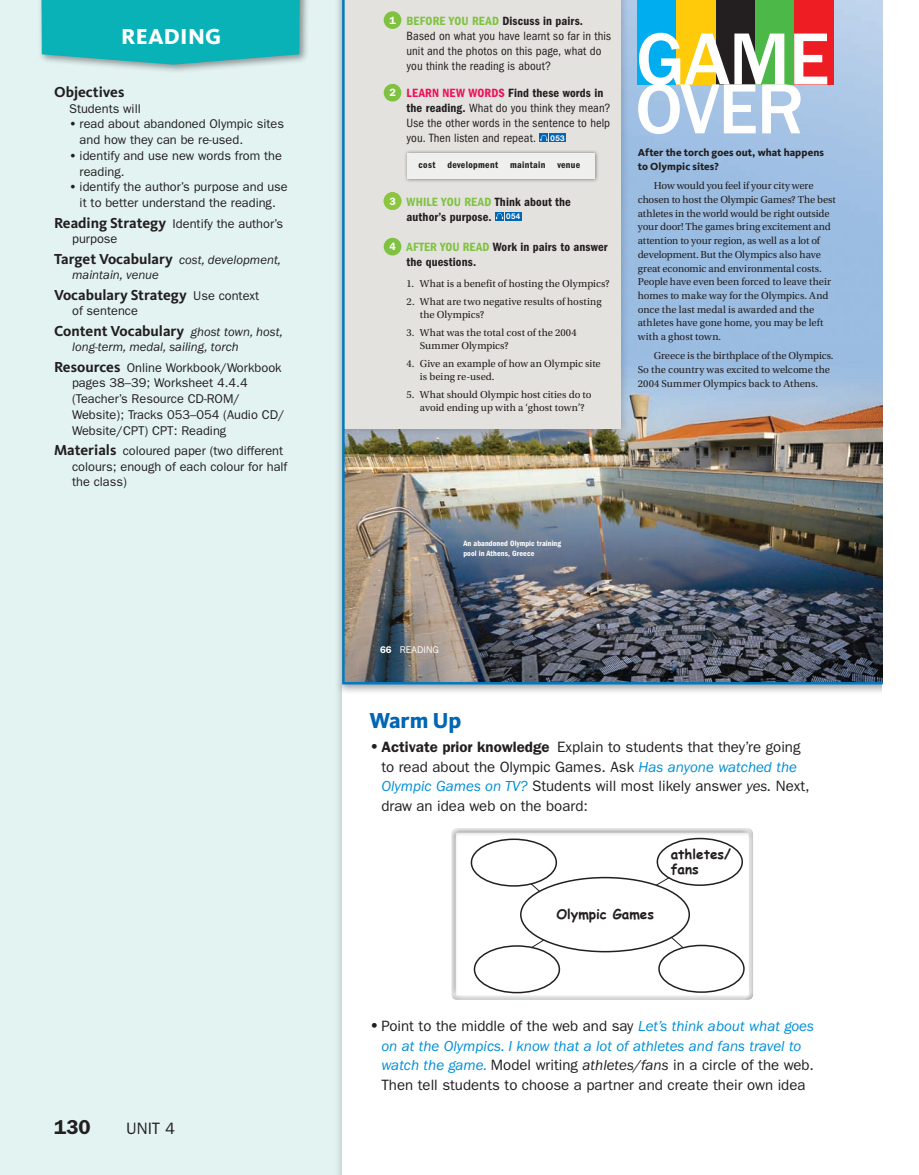
<style>
.page{position:relative;width:919px;height:1175px;background:#fff}
.page>*{position:absolute;margin:0;border:0;box-sizing:border-box;transform-origin:0 0}
.t1{font:500 76.35px "ITC Franklin Gothic Std";color:#fff}
.t2{font:500 73.5px "ITC Franklin Gothic Std";color:#fff}
.t3{font:800 22.5px "Kievit OT";letter-spacing:.01em;color:#fff}
.t4{font:800 22.5px "Kievit OT";color:#0166b3}
.t5{font:600 20.25px "ITC Franklin Gothic Std";color:#231f20}
.t6{font:16.5px "ITC Franklin Gothic Std";color:#231f20}
.t7{font:15px/19.5px "ITC Franklin Gothic Std";color:#231f20}
.t8{font:700 15px "Kievit OT";color:#231f20}
.t9{font:700 13.5px/15px "Comic Sans MS";color:#231f20}
.t10{font:12.75px/15.8px "ITC Franklin Gothic Std";color:#231f20}
.t11{font:italic 12.75px/15.8px "ITC Franklin Gothic Std";color:#231f20}
.t12{font:condensed 12.45px/15px "ITC Franklin Gothic Std";letter-spacing:.005em;color:#231f20}
.t13{font:12.45px/15px "ITC Franklin Gothic Std Dm Cd";letter-spacing:.01em;color:#231f20}
.t14{font:10.65px/13.6px "Utopia Std";letter-spacing:-.005em;color:#231f20}
.t15{font:800 10.65px/13.6px "Kievit OT";letter-spacing:.005em;color:#231f20}
.t16{font:600 10.65px "ITC Franklin Gothic Std";color:#fff}
.t17{font:9.75px "ITC Franklin Gothic Std Dm Cd";letter-spacing:.03em;color:#231f20}
.t18{font:9.75px "ITC Franklin Gothic Std";letter-spacing:.005em;color:#fff}
.t19{font:7.95px/9.8px "ITC Franklin Gothic Std Dm Cd";letter-spacing:.01em;color:#fff}
.s1{font-weight:600}
.s2{font-family:"Kievit OT";font-weight:700;font-size:15px}
.s3{font-family:"Kievit OT";font-weight:700;font-style:normal;font-size:15px}
.s4{font-family:"ITC Franklin Gothic Std";font-weight:400;font-size:12.75px}
.s5{font-family:"ITC Franklin Gothic Std";font-weight:400;font-style:italic;font-size:12.75px}
.s6{font-style:normal}
.s7{font-family:"ITC Franklin Gothic Std Dm Cd";font-stretch:normal;color:#7fc241}
.s8{font-family:"ITC Franklin Gothic Std Dm Cd";font-stretch:normal}
.s9{font-family:"ITC Franklin Gothic Std Dm Cd";font-stretch:normal;color:#ee1059}
.s10{font-family:"Helvetica Neue LT Std";font-weight:700;font-stretch:normal;font-size:7.95px;color:#fff}
.s11{color:#7fc241}
.s12{font-family:"Helvetica Neue LT Std";font-weight:700;font-size:7.95px;color:#fff}
.s13{font-weight:600;font-size:16.5px}
.s14{font-style:italic;color:#008fd5}
.s15{font-style:italic}
</style>
<div class="page">
<div style="left:0;top:0;width:369px;height:1175px;background:#e2f3f2"></div>
<div style="left:342px;top:684px;width:576px;height:491px;background:#fff"></div>
<div style="left:334px;top:0;width:584px;height:695px;background:#231f20;opacity:.45"></div>
<div style="left:882px;top:0;width:36px;height:1175px;background:#fff"></div>
<img style="left:341px;top:0;width:542px;height:685px">
<div style="left:38px;top:0;width:271px;height:74px;background:#231f20;opacity:.45"></div>
<svg style="left:41px;top:0;width:259px;height:65px;background:#17b3b8"></svg>
<div style="left:450px;top:826px;width:305px;height:174px;background:#231f20;opacity:.5"></div>
<svg style="left:669px;top:935px;width:15px;height:14px"></svg>
<svg style="left:525px;top:881px;width:16px;height:12px"></svg>
<div style="left:520px;top:877px;width:169px;height:74px;background:#fff;border-radius:50%"></div>
<div style="left:520px;top:877px;width:169px;height:75px;border:2px solid #231f20;border-radius:50%"></div>
<div style="left:657px;top:838px;width:85px;height:47px;background:#fff;border-radius:50%"></div>
<div style="left:656px;top:837px;width:86px;height:49px;border:2px solid #231f20;border-radius:50%"></div>
<div style="left:658px;top:945px;width:85px;height:47px;background:#fff;border-radius:50%"></div>
<div style="left:658px;top:944px;width:86px;height:49px;border:2px solid #231f20;border-radius:50%"></div>
<div style="left:471px;top:839px;width:85px;height:47px;background:#fff;border-radius:50%"></div>
<div style="left:470px;top:838px;width:87px;height:48px;border:2px solid #231f20;border-radius:50%"></div>
<div style="left:474px;top:946px;width:85px;height:46px;background:#fff;border-radius:50%"></div>
<div style="left:473px;top:945px;width:87px;height:48px;border:2px solid #231f20;border-radius:50%"></div>
<svg style="left:531px;top:939px;width:13px;height:9px"></svg>
<svg style="left:654px;top:876px;width:16px;height:10px"></svg>
<p class="t3" style="left:121px;top:23px;width:102px">Readi ng</p>
<p class="t8" style="left:54px;top:84px;width:72px">Objectives</p>
<p class="t10" style="left:69px;top:101px;width:73px">Students will</p>
<p class="t10" style="left:80px;top:116px;width:206px;text-indent:-11px"><span class="s1">•</span> read about abandoned Olympic sites and how they can be re-used.</p>
<p class="t10" style="left:80px;top:148px;width:204px;text-indent:-11px"><span class="s1">•</span> identify and use new words from the reading.</p>
<p class="t10" style="left:69px;top:179px;width:220px;text-align:center"><span class="s1">•</span> identify the author’s purpose and use it to better understand the reading.</p>
<p class="t10" style="left:72px;top:215px;width:212px;text-indent:-18px"><span class="s2">Reading Strategy</span> Identify the author’s purpose</p>
<p class="t11" style="left:72px;top:252px;width:210px;text-indent:-18px"><span class="s3">Target Vocabulary</span> cost, development, maintain, venue</p>
<p class="t8" style="left:54px;top:286px;width:207px">Vocabulary Strategy <span class="s4">Use context</span></p>
<p class="t10" style="left:72px;top:303px;width:67px">of sentence</p>
<p class="t8" style="left:54px;top:322px;width:230px">Content Vocabulary <span class="s5">ghost town, host,</span></p>
<p class="t11" style="left:54px;top:337px;width:229px;line-height:20.2px;text-indent:18px">long-term, medal, sailing, torch<br><span class="s3">Resources</span> <span class="s6">Online Workbook/Workbook</span></p>
<p class="t10" style="left:72px;top:375px;width:214px">pages 38–39; Worksheet 4.4.4 (Teacher’s Resource CD-ROM/<br>Website); Tracks 053–054 (Audio CD/<br>Website/CPT) CPT: Reading</p>
<p class="t10" style="left:72px;top:443px;width:217px;text-indent:-18px"><span class="s2">Materials</span> coloured paper (two different colours; enough of each colour for half the class)</p>
<p class="t5" style="left:54px;top:1115px;width:38px">130</p>
<p class="t6" style="left:126px;top:1119px;width:19px">Unit</p>
<p class="t6" style="left:165px;top:1119px;width:11px">4</p>
<p class="t16" style="left:389px;top:14px;width:8px">1</p>
<p class="t16" style="left:389px;top:86px;width:8px">2</p>
<p class="t12" style="left:406px;top:13px;width:206px"><span class="s7">BEFORE YOU READ</span> <span class="s8">Discuss in pairs.<br></span>Based on what you have learnt so far in this unit and the photos on this page, what do you think the reading is about?</p>
<p class="t12" style="left:406px;top:86px;width:205px"><span class="s9">LEARN NEW WORDS</span> <span class="s8">Find these words in the reading.</span> What do you think they mean?<br>Use the other words in the sentence to help you. Then listen and repeat. <span class="s10">053</span></p>
<p class="t17" style="left:418px;top:159px;width:163px">cost development maintain venue</p>
<p class="t13" style="left:406px;top:194px;width:166px"><span class="s11">WHILE YOU READ</span> Think about the author’s purpose. <span class="s12">054</span></p>
<p class="t16" style="left:386px;top:195px;width:14px">1 93</p>
<p class="t16" style="left:389px;top:240px;width:8px">4</p>
<p class="t13" style="left:406px;top:240px;width:202px"><span class="s11">AFTER YOU READ</span> Work in pairs to answer the questions.</p>
<p class="t14" style="left:406px;top:277px;width:204px">1. What is a benefit of hosting the Olympics?</p>
<p class="t14" style="left:419px;top:295px;width:183px;line-height:13.2px;text-indent:-13px">2. What are two negative results of hosting the Olympics?</p>
<p class="t14" style="left:419px;top:326px;width:158px;text-indent:-13px">3. What was the total cost of the 2004<br>Summer Olympics?</p>
<p class="t14" style="left:419px;top:357px;width:182px;text-indent:-13px">4. Give an example of how an Olympic site is being re-used.</p>
<p class="t14" style="left:419px;top:388px;width:173px;line-height:13.2px;text-indent:-13px">5. What should Olympic host cities do to avoid ending up with a ‘ghost town’?</p>
<p class="t1" style="left:635px;top:16px;width:195px">GAME</p>
<p class="t2" style="left:635px;top:68px;width:170px">OVER</p>
<p class="t15" style="left:637px;top:146px;width:187px">After the torch goes out, what happens to Olympic sites?</p>
<p class="t14" style="left:637px;top:179px;width:199px;text-indent:16px">How would you feel if your city were chosen to host the Olympic Games? The best athletes in the world would be right outside your door! The games bring excitement and attention to your region, as well as a lot of development. But the Olympics also have great economic and environmental costs.<br>People have even been forced to leave their homes to make way for the Olympics. And once the last medal is awarded and the athletes have gone home, you may be left with a ghost town.</p>
<p class="t14" style="left:637px;top:349px;width:197px;text-indent:16px">Greece is the birthplace of the Olympics.<br>So the country was excited to welcome the<br>2004 Summer Olympics back to Athens.</p>
<p class="t19" style="left:463px;top:538px;width:99px">An abandoned Olympic training pool in Athens, Greece</p>
<p class="t18" style="left:380px;top:644px;width:60px"><span class="s1">66</span> READING</p>
<p class="t4" style="left:369px;top:707px;width:93px">Warm Up</p>
<p class="t7" style="left:381px;top:737px;width:429px;text-indent:-12px"><span class="s13">•</span> <span class="s1">Activate prior knowledge</span> Explain to students that they’re going to read about the Olympic Games. Ask <span class="s14">Has anyone watched the Olympic Games on TV?</span> Students will most likely answer <span class="s15">yes.</span> Next, draw an idea web on the board:</p>
<p class="t9" style="left:556px;top:905px;width:99px">Olympic Games</p>
<p class="t9" style="left:670px;top:846px;width:62px">athletes/ fans</p>
<p class="t7" style="left:381px;top:1016px;width:434px;text-indent:-12px"><span class="s13">•</span> Point to the middle of the web and say <span class="s14">Let’s think about what goes on at the Olympics. I know that a lot of athletes and fans travel to watch the game.</span> Model writing <span class="s15">athletes/fans</span> in a circle of the web.<br>Then tell students to choose a partner and create their own idea</p>
</div>
